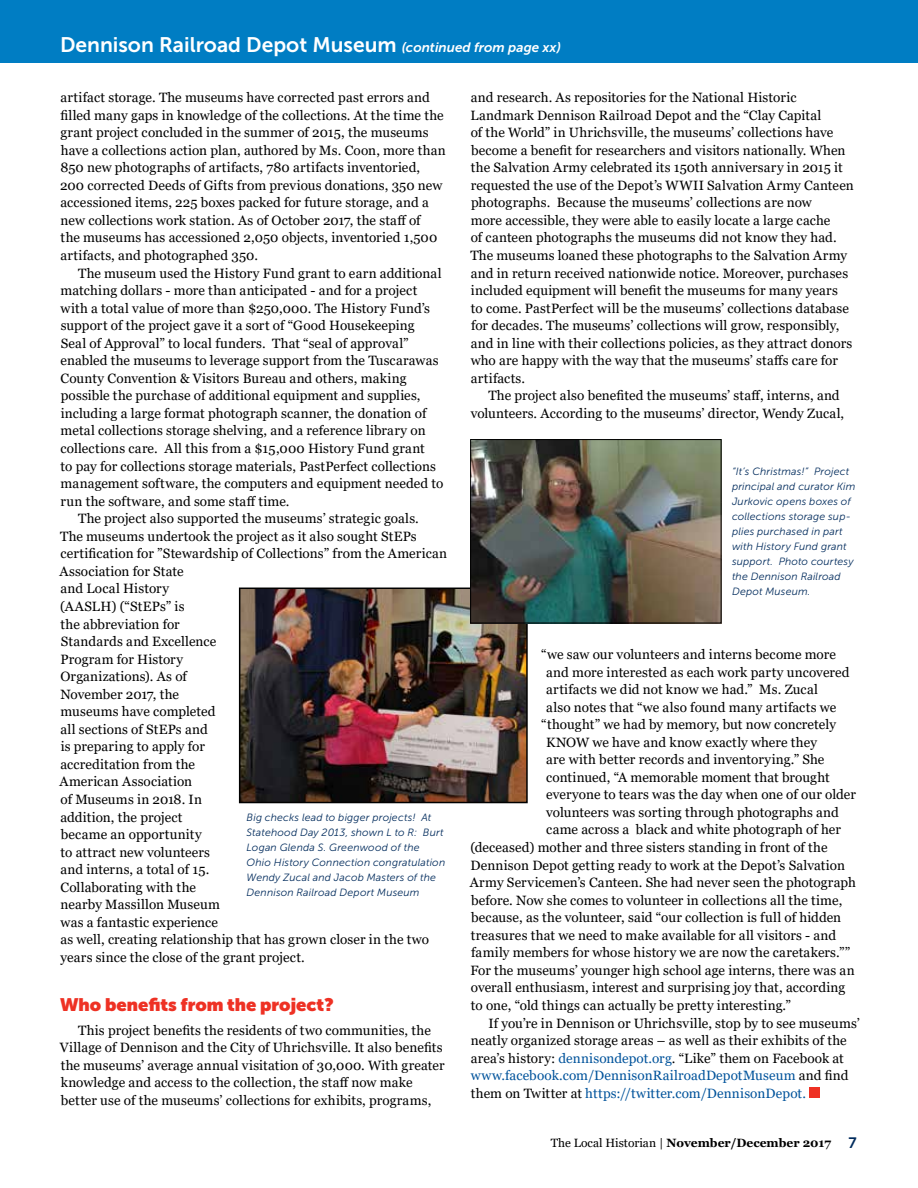
<style>
.page{position:relative;width:918px;height:1188px;background:#fff}
.page>*{position:absolute;margin:0;border:0;box-sizing:border-box;transform-origin:0 0}
.t1{font:21px "Museo Sans 700";color:#fff}
.t2{font:900 18px "Museo Sans Display";color:#ee3124}
.t3{font:13.5px/17.5px "Georgia";letter-spacing:.01em;color:#000}
.t4{font:13.5px "Georgia";letter-spacing:.01em;color:#00539b}
.t5{font:700 12px "Georgia";color:#000}
.t6{font:italic 10.5px/15px "Museo Sans 300";letter-spacing:.015em;color:#002b5c}
.s1{font-style:italic;font-size:13.5px}
.s2{color:#00539b}
.s3{color:#000}
.s4{font-weight:400}
.s5{font-family:"Museo Sans 700";font-weight:400;font-size:15px;color:#002b5c}
</style>
<div class="page">
<div style="left:0;top:0;width:918px;height:63px;background:#007dc3"></div>
<div style="left:809px;top:1087px;width:11px;height:11px;background:#ee3124"></div>
<img style="left:242px;top:591px;width:283px;height:209px">
<div style="left:239px;top:588px;width:289px;height:215px;border:2px solid #000"></div>
<img style="left:472px;top:441px;width:248px;height:180px">
<div style="left:470px;top:439px;width:252px;height:184px;border:1px solid #000"></div>
<h1 class="t1" style="left:60px;top:33px;width:502px">Dennison Railroad Depot Museum <span class="s1">(continued from page xx)</span></h1>
<p class="t3" style="left:60px;top:89px;width:387px">artifact storage. The museums have corrected past errors and filled many gaps in knowledge of the collections. At the time the grant project concluded in the summer of 2015, the museums have a collections action plan, authored by Ms. Coon, more than 850 new photographs of artifacts, 780 artifacts inventoried, 200 corrected Deeds of Gifts from previous donations, 350 new accessioned items, 225 boxes packed for future storage, and a new collections work station. As of October 2017, the staff of<br>the museums has accessioned 2,050 objects, inventoried 1,500 artifacts, and photographed 350.</p>
<p class="t3" style="left:78px;top:264px;width:365px">The museum used the History Fund grant to earn additional</p>
<p class="t3" style="left:61px;top:282px;width:358px">matching dollars - more than anticipated - and for a project</p>
<p class="t3" style="left:61px;top:299px;width:371px">with a total value of more than $250,000. The History Fund’s</p>
<p class="t3" style="left:61px;top:317px;width:356px">support of the project gave it a sort of “Good Housekeeping</p>
<p class="t3" style="left:61px;top:334px;width:349px">Seal of Approval” to local funders. That “seal of approval”</p>
<p class="t3" style="left:60px;top:352px;width:380px">enabled the museums to leverage support from the Tuscarawas</p>
<p class="t3" style="left:60px;top:369px;width:348px">County Convention &amp; Visitors Bureau and others, making</p>
<p class="t3" style="left:61px;top:387px;width:361px">possible the purchase of additional equipment and supplies,</p>
<p class="t3" style="left:61px;top:404px;width:367px">including a large format photograph scanner, the donation of</p>
<p class="t3" style="left:61px;top:422px;width:367px">metal collections storage shelving, and a reference library on</p>
<p class="t3" style="left:60px;top:440px;width:366px">collections care. All this from a $15,000 History Fund grant</p>
<p class="t3" style="left:61px;top:457px;width:377px">to pay for collections storage materials, PastPerfect collections</p>
<p class="t3" style="left:61px;top:475px;width:384px">management software, the computers and equipment needed to</p>
<p class="t3" style="left:61px;top:492px;width:231px">run the software, and some staff time.</p>
<p class="t3" style="left:78px;top:510px;width:342px">The project also supported the museums’ strategic goals.</p>
<p class="t3" style="left:60px;top:527px;width:358px">The museums undertook the project as it also sought StEPs</p>
<p class="t3" style="left:60px;top:545px;width:388px">certification for ”Stewardship of Collections” from the American</p>
<p class="t3" style="left:59px;top:562px;width:126px">Association for State</p>
<p class="t3" style="left:60px;top:580px;width:110px">and Local History</p>
<p class="t3" style="left:60px;top:597px;width:126px">(AASLH) (“StEPs” is</p>
<p class="t3" style="left:61px;top:615px;width:121px">the abbreviation for</p>
<p class="t3" style="left:61px;top:633px;width:157px">Standards and Excellence</p>
<p class="t3" style="left:60px;top:650px;width:124px">Program for History</p>
<p class="t3" style="left:60px;top:668px;width:128px">Organizations). As of</p>
<p class="t3" style="left:60px;top:685px;width:120px">November 2017, the</p>
<p class="t3" style="left:61px;top:703px;width:156px">museums have completed</p>
<p class="t3" style="left:60px;top:720px;width:149px">all sections of StEPs and</p>
<p class="t3" style="left:61px;top:738px;width:146px">is preparing to apply for</p>
<p class="t3" style="left:60px;top:755px;width:136px">accreditation from the</p>
<p class="t3" style="left:59px;top:773px;width:134px">American Association</p>
<p class="t3" style="left:60px;top:791px;width:143px">of Museums in 2018. In</p>
<p class="t3" style="left:60px;top:808px;width:124px">addition, the project</p>
<p class="t3" style="left:61px;top:826px;width:142px">became an opportunity</p>
<p class="t3" style="left:61px;top:843px;width:151px">to attract new volunteers</p>
<p class="t3" style="left:60px;top:861px;width:151px">and interns, a total of 15.</p>
<p class="t3" style="left:60px;top:878px;width:137px">Collaborating with the</p>
<p class="t3" style="left:61px;top:896px;width:161px">nearby Massillon Museum</p>
<p class="t3" style="left:61px;top:913px;width:159px">was a fantastic experience</p>
<p class="t3" style="left:60px;top:931px;width:370px">as well, creating relationship that has grown closer in the two</p>
<p class="t3" style="left:60px;top:948px;width:246px">years since the close of the grant project.</p>
<h2 class="t2" style="left:60px;top:994px;width:275px">Who benefits from the project?</h2>
<p class="t3" style="left:60px;top:1021px;width:386px;text-indent:18px">This project benefits the residents of two communities, the Village of Dennison and the City of Uhrichsville. It also benefits the museums’ average annual visitation of 30,000. With greater knowledge and access to the collection, the staff now make better use of the museums’ collections for exhibits, programs,</p>
<p class="t6" style="left:247px;top:810px;width:200px">Big checks lead to bigger projects! At Statehood Day 2013, shown L to R: Burt Logan Glenda S. Greenwood of the Ohio History Connection congratulation Wendy Zucal and Jacob Masters of the Dennison Railroad Deport Museum</p>
<p class="t3" style="left:470px;top:89px;width:385px">and research. As repositories for the National Historic Landmark Dennison Railroad Depot and the “Clay Capital<br>of the World” in Uhrichsville, the museums’ collections have become a benefit for researchers and visitors nationally. When the Salvation Army celebrated its 150th anniversary in 2015 it requested the use of the Depot’s WWII Salvation Army Canteen photographs. Because the museums’ collections are now<br>more accessible, they were able to easily locate a large cache<br>of canteen photographs the museums did not know they had.<br>The museums loaned these photographs to the Salvation Army and in return received nationwide notice. Moreover, purchases included equipment will benefit the museums for many years<br>to come. PastPerfect will be the museums’ collections database for decades. The museums’ collections will grow, responsibly, and in line with their collections policies, as they attract donors who are happy with the way that the museums’ staffs care for artifacts.</p>
<p class="t3" style="left:471px;top:387px;width:375px;text-indent:18px">The project also benefited the museums’ staff, interns, and volunteers. According to the museums’ director, Wendy Zucal,</p>
<p class="t6" style="left:732px;top:464px;width:125px">“It’s Christmas!” Project principal and curator Kim<br>Jurkovic opens boxes of collections storage sup&shy;plies purchased in part with History Fund grant support. Photo courtesy the Dennison Railroad<br>Depot Museum.</p>
<p class="t3" style="left:541px;top:645px;width:296px">“we saw our volunteers and interns become more</p>
<p class="t3" style="left:546px;top:663px;width:305px">and more interested as each work party uncovered</p>
<p class="t3" style="left:546px;top:681px;width:273px">artifacts we did not know we had.” Ms. Zucal</p>
<p class="t3" style="left:546px;top:698px;width:292px">also notes that “we also found many artifacts we</p>
<p class="t3" style="left:541px;top:716px;width:296px">“thought” we had by memory, but now concretely</p>
<p class="t3" style="left:546px;top:733px;width:273px">KNOW we have and know exactly where they</p>
<p class="t3" style="left:546px;top:751px;width:280px">are with better records and inventorying.” She</p>
<p class="t3" style="left:546px;top:768px;width:285px">continued, “A memorable moment that brought</p>
<p class="t3" style="left:546px;top:786px;width:311px">everyone to tears was the day when one of our older</p>
<p class="t3" style="left:546px;top:803px;width:294px">volunteers was sorting through photographs and</p>
<p class="t3" style="left:546px;top:821px;width:296px">came across a black and white photograph of her</p>
<p class="t3" style="left:470px;top:839px;width:359px">(deceased) mother and three sisters standing in front of the</p>
<p class="t3" style="left:471px;top:856px;width:376px">Dennison Depot getting ready to work at the Depot’s Salvation</p>
<p class="t3" style="left:470px;top:874px;width:388px">Army Servicemen’s Canteen. She had never seen the photograph</p>
<p class="t3" style="left:471px;top:891px;width:373px">before. Now she comes to volunteer in collections all the time,</p>
<p class="t3" style="left:471px;top:909px;width:372px">because, as the volunteer, said “our collection is full of hidden</p>
<p class="t3" style="left:471px;top:926px;width:367px">treasures that we need to make available for all visitors - and</p>
<p class="t3" style="left:471px;top:944px;width:381px">family members for whose history we are now the caretakers.””</p>
<p class="t3" style="left:470px;top:961px;width:386px">For the museums’ younger high school age interns, there was an</p>
<p class="t3" style="left:471px;top:979px;width:376px">overall enthusiasm, interest and surprising joy that, according</p>
<p class="t3" style="left:471px;top:996px;width:322px">to one, “old things can actually be pretty interesting.”</p>
<p class="t3" style="left:488px;top:1014px;width:373px">If you’re in Dennison or Uhrichsville, stop by to see museums’</p>
<p class="t3" style="left:471px;top:1032px;width:377px">neatly organized storage areas – as well as their exhibits of the</p>
<p class="t3" style="left:471px;top:1049px;width:375px">area’s history: <span class="s2">dennisondepot.org</span>. “Like” them on Facebook at</p>
<p class="t4" style="left:471px;top:1068px;width:379px">www.facebook.com/DennisonRailroadDepotMuseum <span class="s3">and find</span></p>
<p class="t4" style="left:471px;top:1085px;width:337px"><span class="s3">them on Twitter at</span> https://twitter.com/DennisonDepot.</p>
<p class="t5" style="left:551px;top:1136px;width:307px"><span class="s4">The Local Historian |</span> November/December 2017 <span class="s5">7</span></p>
</div>
